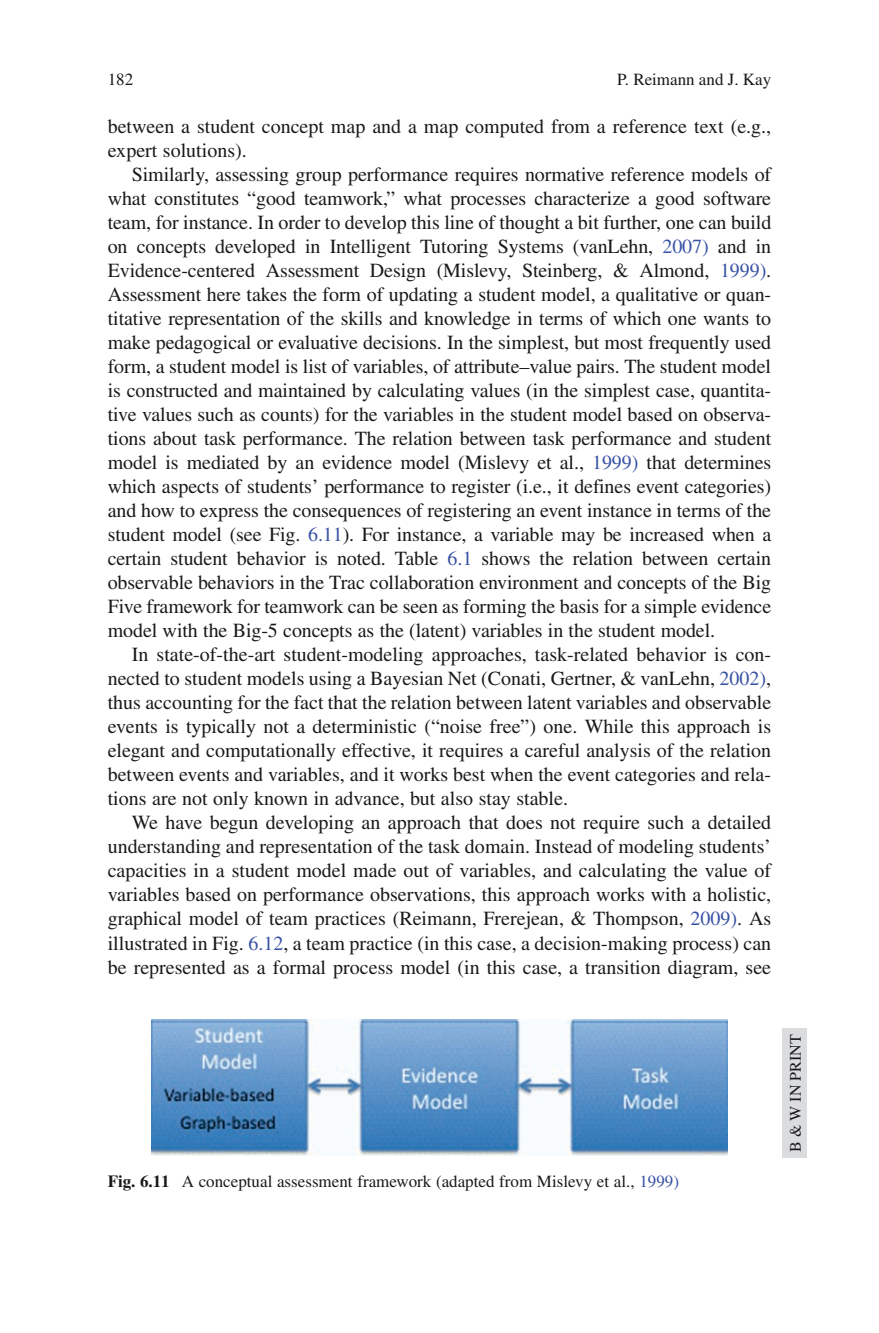
<style>
.page{position:relative;width:879px;height:1333px;background:#fff}
.page>*{position:absolute;margin:0;border:0;box-sizing:border-box;transform-origin:0 0}
.t1{font:20px/24px "Times";color:#1a181b;text-align:justify}
.t2{font:17px "Times";color:#1a181b}
.t3{font:16px "Times";color:#1a181b}
.s1{color:#3952a4}
.s2{font-weight:700}
</style>
<div class="page">
<img style="left:151px;top:1019px;width:576px;height:136px">
<div style="left:782px;top:1028px;width:25px;height:129px;background:#dbdcdd"></div>
<p class="t2" style="left:108px;top:70px;width:27px">182</p>
<p class="t2" style="left:617px;top:70px;width:155px">P. Reimann and J. Kay</p>
<p class="t1" style="left:108px;top:114px;width:665px">between a student concept map and a map computed from a reference text (e.g., expert solutions).</p>
<p class="t1" style="left:108px;top:162px;width:665px;text-indent:24px">Similarly, assessing group performance requires normative reference models of what constitutes “good teamwork,” what processes characterize a good software team, for instance. In order to develop this line of thought a bit further, one can build on concepts developed in Intelligent Tutoring Systems (vanLehn, <span class="s1">2007)</span> and in Evidence-centered Assessment Design (Mislevy, Steinberg, &amp; Almond, <span class="s1">1999)</span>.<br>Assessment here takes the form of updating a student model, a qualitative or quan&shy;titative representation of the skills and knowledge in terms of which one wants to make pedagogical or evaluative decisions. In the simplest, but most frequently used form, a student model is list of variables, of attribute–value pairs. The student model is constructed and maintained by calculating values (in the simplest case, quantita&shy;tive values such as counts) for the variables in the student model based on observa&shy;tions about task performance. The relation between task performance and student model is mediated by an evidence model (Mislevy et al., <span class="s1">1999)</span> that determines which aspects of students’ performance to register (i.e., it defines event categories) and how to express the consequences of registering an event instance in terms of the student model (see Fig. <span class="s1">6.11</span>). For instance, a variable may be increased when a certain student behavior is noted. Table <span class="s1">6.1</span> shows the relation between certain observable behaviors in the Trac collaboration environment and concepts of the Big Five framework for teamwork can be seen as forming the basis for a simple evidence model with the Big-5 concepts as the (latent) variables in the student model.</p>
<p class="t1" style="left:108px;top:642px;width:665px;text-indent:24px">In state-of-the-art student-modeling approaches, task-related behavior is con&shy;nected to student models using a Bayesian Net (Conati, Gertner, &amp; vanLehn, <span class="s1">2002)</span>, thus accounting for the fact that the relation between latent variables and observable events is typically not a deterministic (“noise free”) one. While this approach is elegant and computationally effective, it requires a careful analysis of the relation between events and variables, and it works best when the event categories and rela&shy;tions are not only known in advance, but also stay stable.</p>
<p class="t1" style="left:108px;top:810px;width:665px;text-indent:24px">We have begun developing an approach that does not require such a detailed understanding and representation of the task domain. Instead of modeling students’ capacities in a student model made out of variables, and calculating the value of variables based on performance observations, this approach works with a holistic, graphical model of team practices (Reimann, Frerejean, &amp; Thompson, <span class="s1">2009)</span>. As illustrated in Fig. <span class="s1">6.12</span>, a team practice (in this case, a decision-making process) can be represented as a formal process model (in this case, a transition diagram, see</p>
<p class="t2" style="left:108px;top:1171px;width:573px"><span class="s2">Fig. 6.11</span> A conceptual assessment framework (adapted from Mislevy et al., <span class="s1">1999)</span></p>
<p class="t3" style="left:786px;top:1151px;width:119px;rotate:-90deg">B &amp; W IN PRINT</p>
</div>
